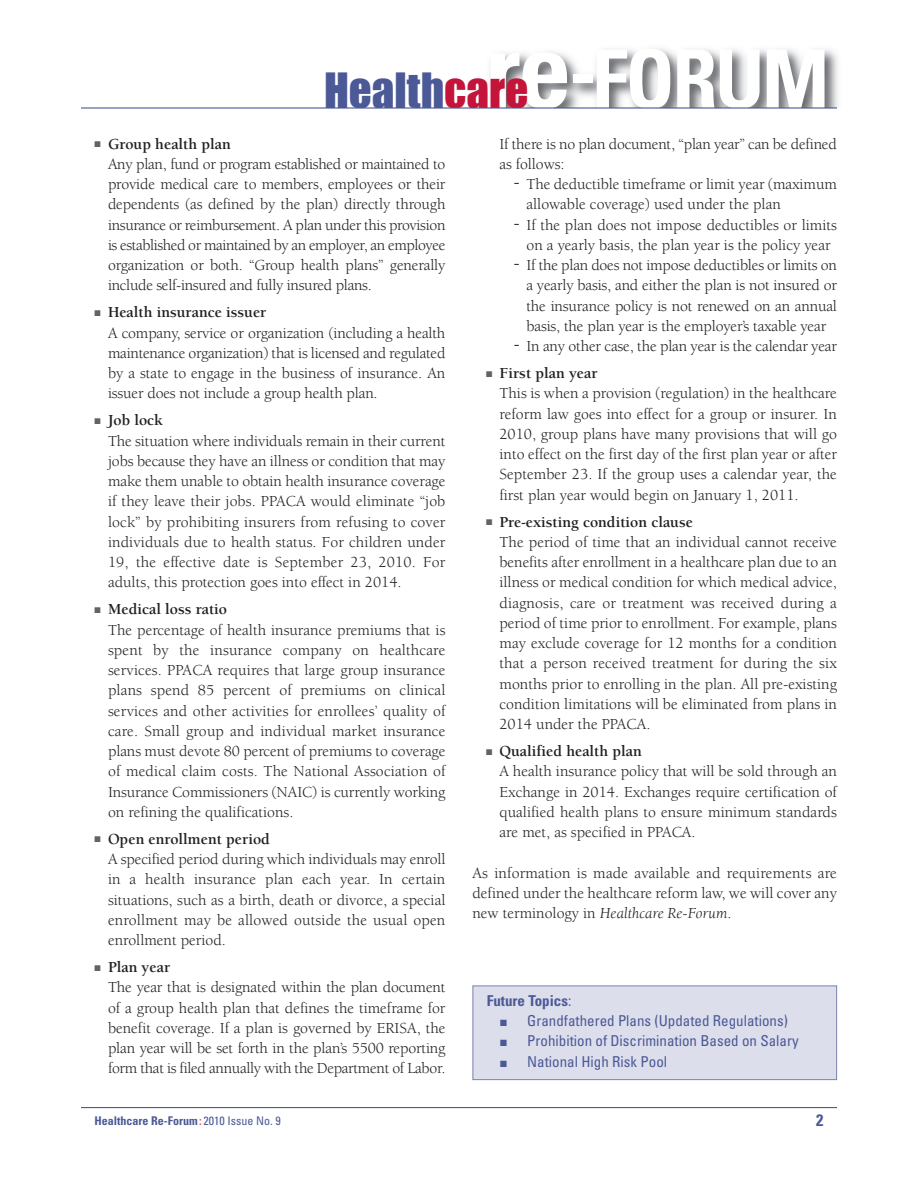
<style>
.page{position:relative;width:918px;height:1188px;background:#fff}
.page>*{position:absolute;margin:0;border:0;box-sizing:border-box;transform-origin:0 0}
.t1{font:700 condensed 81px "Univers";letter-spacing:-.03em;color:#fff}
.t2{font:45px "Impact";color:#4b5996}
.t3{font:700 condensed 16.5px "Univers";color:#4b5996}
.t4{font:15.75px/20.2px "Berkeley";color:#231f20}
.t5{font:15.75px/20.2px "Berkeley";letter-spacing:-.02em;color:#231f20}
.t6{font:condensed 15px "Univers";color:#4b5996}
.t7{font:700 condensed 15px "Univers";color:#4b5996}
.t8{font:700 condensed 12px "Univers";color:#4b5996}
.s1{font-size:108px}
.s2{color:#c4143a}
.s3{color:#636366}
.s4{font-weight:700}
.s5{font-family:"MS Gothic"}
.s6{font-style:italic}
.s7{font-weight:400}
.s8{color:#dc5e67}
</style>
<div class="page">
<img style="left:489px;top:48px;width:349px;height:60px">
<hr style="left:81px;top:1107px;width:756px;height:1px;background:#4b5996">
<hr style="left:81px;top:107px;width:756px;height:2px;background:#4b5996">
<div style="left:473px;top:986px;width:363px;height:93px;background:#dddeec"></div>
<div style="left:472px;top:986px;width:365px;height:94px;border:1px solid #7a80b1"></div>
<h1 class="t1" style="left:485px;top:50px;width:346px"><span class="s1">re</span>-FORUM</h1>
<h2 class="t2" style="left:324px;top:66px;width:206px">Health<span class="s2">care</span></h2>
<p class="t5" style="left:108px;top:135px;width:339px;text-indent:-14px"><span class="s3">■</span> <span class="s4">Group health plan<br></span>Any plan, fund or program established or maintained to provide medical care to members, employees or their dependents (as defined by the plan) directly through insurance or reimbursement. A plan under this provision is established or maintained by an employer, an employee organization or both. “Group health plans” generally include self-insured and fully insured plans.</p>
<p class="t4" style="left:108px;top:304px;width:339px;text-indent:-14px"><span class="s3">■</span> <span class="s4">Health insurance issuer<br></span>A company, service or organization (including a health maintenance organization) that is licensed and regulated by a state to engage in the business of insurance. An issuer does not include a group health plan.</p>
<p class="t4" style="left:108px;top:412px;width:339px;text-indent:-14px"><span class="s3">■</span> <span class="s4">Job lock<br></span>The situation where individuals remain in their current jobs because they have an illness or condition that may make them unable to obtain health insurance coverage if they leave their jobs. PPACA would eliminate “job lock” by prohibiting insurers from refusing to cover individuals due to health status. For children under 19, the effective date is September 23, 2010. For adults, this protection goes into effect in 2014.</p>
<p class="t4" style="left:108px;top:601px;width:339px;text-indent:-14px"><span class="s3">■</span> <span class="s4">Medical loss ratio<br></span>The percentage of health insurance premiums that is spent by the insurance company on healthcare services. PPACA requires that large group insurance plans spend 85 percent of premiums on clinical services and other activities for enrollees’ quality of care. Small group and individual market insurance plans must devote 80 percent of premiums to coverage of medical claim costs. The National Association of Insurance Commissioners (NAIC) is currently working on refining the qualifications.</p>
<p class="t4" style="left:108px;top:830px;width:339px;text-indent:-14px"><span class="s3">■</span> <span class="s4">Open enrollment period<br></span>A specified period during which individuals may enroll in a health insurance plan each year. In certain situations, such as a birth, death or divorce, a special enrollment may be allowed outside the usual open enrollment period.</p>
<p class="t4" style="left:108px;top:958px;width:339px;text-indent:-14px"><span class="s3">■</span> <span class="s4">Plan year<br></span>The year that is designated within the plan document of a group health plan that defines the timeframe for benefit coverage. If a plan is governed by ERISA, the plan year will be set forth in the plan’s 5500 reporting form that is filed annually with the Department of Labor.</p>
<p class="t4" style="left:499px;top:135px;width:339px">If there is no plan document, “plan year” can be defined as follows:</p>
<p class="t4" style="left:526px;top:175px;width:312px;text-indent:-13px"><span class="s5">–</span> The deductible timeframe or limit year (maximum allowable coverage) used under the plan</p>
<p class="t4" style="left:513px;top:216px;width:325px;text-align:center"><span class="s5">–</span> If the plan does not impose deductibles or limits on a yearly basis, the plan year is the policy year</p>
<p class="t4" style="left:526px;top:256px;width:312px;text-align:justify;text-indent:-13px"><span class="s5">–</span> If the plan does not impose deductibles or limits on a yearly basis, and either the plan is not insured or the insurance policy is not renewed on an annual basis, the plan year is the employer’s taxable year</p>
<p class="t4" style="left:513px;top:337px;width:326px"><span class="s5">–</span> In any other case, the plan year is the calendar year</p>
<p class="t4" style="left:500px;top:364px;width:339px;text-indent:-14px"><span class="s3">■</span> <span class="s4">First plan year<br></span>This is when a provision (regulation) in the healthcare reform law goes into effect for a group or insurer. In 2010, group plans have many provisions that will go into effect on the first day of the first plan year or after September 23. If the group uses a calendar year, the first plan year would begin on January 1, 2011.</p>
<p class="t4" style="left:500px;top:513px;width:339px;text-indent:-14px"><span class="s3">■</span> <span class="s4">Pre-existing condition clause<br></span>The period of time that an individual cannot receive benefits after enrollment in a healthcare plan due to an illness or medical condition for which medical advice, diagnosis, care or treatment was received during a period of time prior to enrollment. For example, plans may exclude coverage for 12 months for a condition that a person received treatment for during the six months prior to enrolling in the plan. All pre-existing condition limitations will be eliminated from plans in 2014 under the PPACA.</p>
<p class="t4" style="left:500px;top:742px;width:339px;text-indent:-14px"><span class="s3">■</span> <span class="s4">Qualified health plan<br></span>A health insurance policy that will be sold through an Exchange in 2014. Exchanges require certification of qualified health plans to ensure minimum standards are met, as specified in PPACA.</p>
<p class="t4" style="left:473px;top:864px;width:366px;text-align:justify">As information is made available and requirements are defined under the healthcare reform law, we will cover any new terminology in <span class="s6">Healthcare Re-Forum</span>.</p>
<p class="t7" style="left:487px;top:995px;width:86px">Future Topics<span class="s7">:</span></p>
<p class="t6" style="left:500px;top:1015px;width:289px">■ Grandfathered Plans (Updated Regulations)</p>
<p class="t6" style="left:500px;top:1035px;width:300px">■ Prohibition of Discrimination Based on Salary</p>
<p class="t6" style="left:500px;top:1056px;width:168px">■ National High Risk Pool</p>
<p class="t8" style="left:94px;top:1116px;width:188px">Healthcare Re-Forum<span class="s8">:</span> <span class="s7">2010 Issue No. 9</span></p>
<p class="t3" style="left:816px;top:1114px;width:9px">2</p>
</div>
